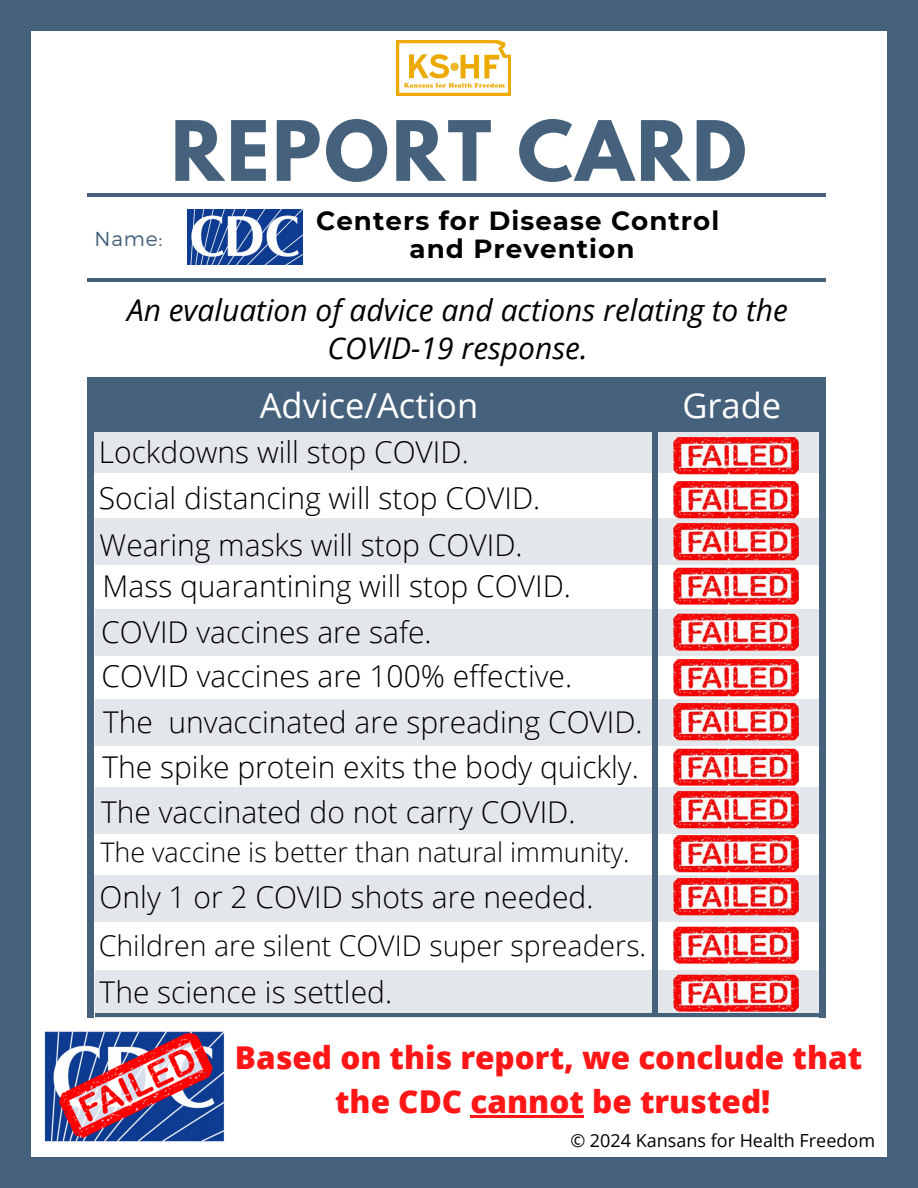
<style>
.page{position:relative;width:918px;height:1188px;background:#46617b}
.page>*{position:absolute;margin:0;border:0;box-sizing:border-box;transform-origin:0 0}
.t1{font:700 73.65px "League Spartan";letter-spacing:.04em;color:#46617b}
.t2{font:34.5px "Open Sans";color:#fff}
.t3{font:800 31.5px "Open Sans";color:#ff1616}
.t4{font:300 30px "Open Sans";color:#000}
.t5{font:italic 30px/38.2px "Open Sans";color:#000;text-align:center}
.t6{font:300 28.5px "Open Sans";color:#000}
.t7{font:300 27px "Open Sans";color:#000}
.t8{font:700 26.1px "Montserrat";letter-spacing:.04em;color:#000}
.t9{font:300 20.1px "Montserrat";color:#46617b}
.t10{font:18px "Open Sans";color:#000}
</style>
<div class="page">
<div style="left:32px;top:31px;width:855px;height:1126px;background:#fff"></div>
<div style="left:92px;top:377px;width:734px;height:54px;background:#46617b"></div>
<div style="left:95px;top:518px;width:724px;height:46px;background:#e3e7eb"></div>
<div style="left:95px;top:610px;width:724px;height:46px;background:#e3e7eb"></div>
<div style="left:95px;top:699px;width:724px;height:47px;background:#e3e7eb"></div>
<div style="left:95px;top:787px;width:724px;height:46px;background:#e3e7eb"></div>
<div style="left:92px;top:875px;width:727px;height:46px;background:#e3e7eb"></div>
<div style="left:95px;top:971px;width:724px;height:46px;background:#e3e7eb"></div>
<hr style="left:95px;top:1014px;width:724px;height:3px;background:#46617b">
<div style="left:88px;top:377px;width:5px;height:641px;background:#46617b"></div>
<div style="left:652px;top:409px;width:6px;height:605px;background:#46617b"></div>
<div style="left:93px;top:431px;width:726px;height:41px;background:#e3e7eb"></div>
<img style="left:674px;top:437px;width:124px;height:38px">
<img style="left:674px;top:523px;width:124px;height:38px">
<img style="left:674px;top:567px;width:124px;height:38px">
<img style="left:674px;top:613px;width:124px;height:38px">
<img style="left:674px;top:659px;width:124px;height:38px">
<img style="left:674px;top:703px;width:124px;height:38px">
<img style="left:674px;top:481px;width:124px;height:38px">
<div style="left:819px;top:378px;width:6px;height:639px;background:#46617b"></div>
<img style="left:188px;top:209px;width:114px;height:55px">
<img style="left:674px;top:748px;width:124px;height:38px">
<img style="left:674px;top:878px;width:124px;height:38px">
<img style="left:674px;top:926px;width:124px;height:38px">
<img style="left:674px;top:974px;width:124px;height:40px">
<img style="left:674px;top:791px;width:124px;height:38px">
<img style="left:674px;top:835px;width:124px;height:38px">
<hr style="left:88px;top:193px;width:738px;height:4px;background:#46617b">
<hr style="left:88px;top:278px;width:738px;height:4px;background:#46617b">
<img style="left:44px;top:1032px;width:180px;height:109px">
<img style="left:397px;top:41px;width:113px;height:55px">
<hr style="left:471px;top:1116px;width:113px;height:2px;background:#ff1616">
<p class="t1" style="left:171px;top:115px;width:577px">REPORT CARD</p>
<p class="t8" style="left:316px;top:205px;width:405px">Centers for Disease Control</p>
<p class="t8" style="left:410px;top:233px;width:226px">and Prevention</p>
<p class="t5" style="left:127px;top:290px;width:662px">An evaluation of advice and actions relating to the<br>COVID-19 response.</p>
<p class="t2" style="left:260px;top:381px;width:220px">Advice/Action</p>
<p class="t2" style="left:682px;top:381px;width:100px">Grade</p>
<p class="t9" style="left:95px;top:226px;width:69px">Name:</p>
<p class="t4" style="left:99px;top:431px;width:371px">Lockdowns will stop COVID.</p>
<p class="t4" style="left:99px;top:477px;width:443px">Social distancing will stop COVID.</p>
<p class="t4" style="left:100px;top:524px;width:425px">Wearing masks will stop COVID.</p>
<p class="t4" style="left:103px;top:565px;width:470px">Mass quarantining will stop COVID.</p>
<p class="t4" style="left:101px;top:611px;width:332px">COVID vaccines are safe.</p>
<p class="t4" style="left:101px;top:655px;width:472px">COVID vaccines are 100% effective.</p>
<p class="t4" style="left:103px;top:701px;width:541px">The unvaccinated are spreading COVID.</p>
<p class="t4" style="left:102px;top:746px;width:538px">The spike protein exits the body quickly.</p>
<p class="t4" style="left:101px;top:791px;width:476px">The vaccinated do not carry COVID.</p>
<p class="t7" style="left:100px;top:833px;width:531px">The vaccine is better than natural immunity.</p>
<p class="t4" style="left:100px;top:876px;width:495px">Only 1 or 2 COVID shots are needed.</p>
<p class="t6" style="left:99px;top:926px;width:549px">Children are silent COVID super spreaders.</p>
<p class="t4" style="left:100px;top:971px;width:294px">The science is settled.</p>
<p class="t3" style="left:235px;top:1036px;width:629px">Based on this report, we conclude that</p>
<p class="t3" style="left:335px;top:1080px;width:437px">the CDC cannot be trusted!</p>
<p class="t10" style="left:570px;top:1127px;width:306px">© 2024 Kansans for Health Freedom</p>
</div>
